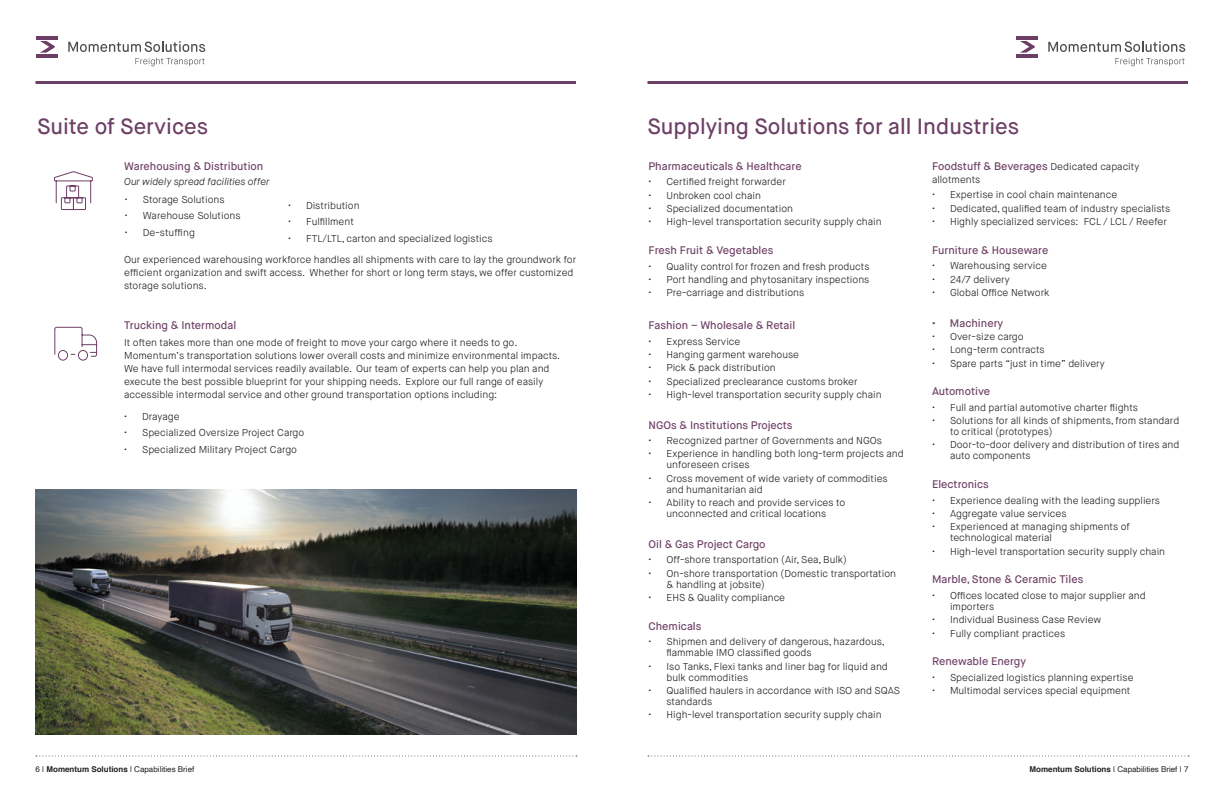
<style>
.page{position:relative;width:1224px;height:792px;background:#fff}
.page>*{position:absolute;margin:0;border:0;box-sizing:border-box;transform-origin:0 0}
.t1{font:500 22px "Maison Neue";color:#6d3f65}
.t2{font:500 11px "Maison Neue";color:#6d3f65}
.t3{font:300 10px/11px "Maison Neue";color:#231f20}
.t4{font:italic 300 10px "Maison Neue";color:#231f20}
.t5{font:8px "Helvetica";color:#231f20}
.s1{font-weight:300;font-size:10px;color:#231f20}
.s2{font-weight:700}
</style>
<div class="page">
<svg style="left:1048px;top:41px;width:137px;height:11px"></svg>
<svg style="left:1020px;top:41px;width:15px;height:12px"></svg>
<hr style="left:1017px;top:36px;width:21px;height:3px;background:#6c3e65">
<hr style="left:1017px;top:54px;width:21px;height:4px;background:#6c3e65">
<svg style="left:1115px;top:58px;width:70px;height:8px"></svg>
<svg style="left:36px;top:756px;width:541px;height:1px"></svg>
<svg style="left:68px;top:41px;width:137px;height:11px"></svg>
<svg style="left:40px;top:41px;width:15px;height:12px"></svg>
<hr style="left:37px;top:36px;width:21px;height:3px;background:#6c3e65">
<hr style="left:37px;top:54px;width:21px;height:4px;background:#6c3e65">
<svg style="left:135px;top:58px;width:70px;height:8px"></svg>
<hr style="left:36px;top:81px;width:540px;height:3px;background:#6d3f65">
<svg style="left:648px;top:756px;width:541px;height:1px"></svg>
<hr style="left:648px;top:81px;width:540px;height:3px;background:#6d3f65">
<svg style="left:54px;top:326px;width:44px;height:35px"></svg>
<svg style="left:54px;top:171px;width:39px;height:39px"></svg>
<img style="left:36px;top:490px;width:540px;height:244px">
<h1 class="t1" style="left:37px;top:113px;width:173px">Suite of Services</h1>
<h1 class="t1" style="left:648px;top:113px;width:373px">Supplying Solutions for all Industries</h1>
<p class="t4" style="left:124px;top:175px;width:147px">Our widely spread facilities offer</p>
<p class="t2" style="left:124px;top:159px;width:141px">Warehousing &amp; Distribution</p>
<p class="t2" style="left:648px;top:159px;width:155px">Pharmaceuticals &amp; Healthcare</p>
<p class="t3" style="left:648px;top:177px;width:139px">• Certified freight forwarder</p>
<p class="t3" style="left:648px;top:190px;width:114px">• Unbroken cool chain</p>
<p class="t3" style="left:648px;top:203px;width:146px">• Specialized documentation</p>
<p class="t3" style="left:648px;top:217px;width:235px">• High-level transportation security supply chain</p>
<p class="t2" style="left:648px;top:243px;width:126px">Fresh Fruit &amp; Vegetables</p>
<p class="t3" style="left:648px;top:261px;width:223px">• Quality control for frozen and fresh products</p>
<p class="t3" style="left:648px;top:274px;width:222px">• Port handling and phytosanitary inspections</p>
<p class="t3" style="left:648px;top:287px;width:157px">• Pre-carriage and distributions</p>
<p class="t2" style="left:648px;top:318px;width:148px">Fashion – Wholesale &amp; Retail</p>
<p class="t3" style="left:648px;top:336px;width:93px">• Express Service</p>
<p class="t3" style="left:648px;top:349px;width:152px">• Hanging garment warehouse</p>
<p class="t3" style="left:648px;top:362px;width:129px">• Pick &amp; pack distribution</p>
<p class="t3" style="left:648px;top:376px;width:211px">• Specialized preclearance customs broker</p>
<p class="t3" style="left:648px;top:389px;width:235px">• High-level transportation security supply chain</p>
<p class="t2" style="left:648px;top:418px;width:146px">NGOs &amp; Institutions Projects</p>
<p class="t3" style="left:648px;top:435px;width:235px">• Recognized partner of Governments and NGOs</p>
<p class="t3" style="left:666px;top:449px;width:239px;text-indent:-18px">• Experience in handling both long-term projects and unforeseen crises</p>
<p class="t3" style="left:666px;top:473px;width:223px;text-indent:-18px">• Cross movement of wide variety of commodities and humanitarian aid</p>
<p class="t3" style="left:648px;top:497px;width:198px;text-align:center">• Ability to reach and provide services to unconnected and critical locations</p>
<p class="t2" style="left:648px;top:537px;width:119px">Oil &amp; Gas Project Cargo</p>
<p class="t3" style="left:648px;top:554px;width:200px">• Off-shore transportation (Air, Sea, Bulk)</p>
<p class="t3" style="left:666px;top:568px;width:231px;text-indent:-18px">• On-shore transportation (Domestic transportation &amp; handling at jobsite)</p>
<p class="t3" style="left:648px;top:592px;width:138px">• EHS &amp; Quality compliance</p>
<p class="t2" style="left:648px;top:619px;width:54px">Chemicals</p>
<p class="t3" style="left:666px;top:636px;width:220px;text-indent:-18px">• Shipmen and delivery of dangerous, hazardous, flammable IMO classified goods</p>
<p class="t3" style="left:666px;top:661px;width:223px;text-indent:-18px">• Iso Tanks, Flexi tanks and liner bag for liquid and bulk commodities</p>
<p class="t3" style="left:666px;top:685px;width:235px;text-indent:-18px">• Qualified haulers in accordance with ISO and SQAS standards</p>
<p class="t3" style="left:648px;top:709px;width:235px">• High-level transportation security supply chain</p>
<p class="t2" style="left:932px;top:159px;width:209px">Foodstuff &amp; Beverages <span class="s1">Dedicated capacity</span></p>
<p class="t3" style="left:932px;top:174px;width:50px">allotments</p>
<p class="t3" style="left:932px;top:190px;width:187px">• Expertise in cool chain maintenance</p>
<p class="t3" style="left:932px;top:203px;width:240px">• Dedicated, qualified team of industry specialists</p>
<p class="t3" style="left:932px;top:216px;width:236px">• Highly specialized services: FCL / LCL / Reefer</p>
<p class="t2" style="left:932px;top:243px;width:118px">Furniture &amp; Houseware</p>
<p class="t3" style="left:932px;top:260px;width:116px">• Warehousing service</p>
<p class="t3" style="left:932px;top:274px;width:79px">• 24/7 delivery</p>
<p class="t3" style="left:932px;top:287px;width:119px">• Global Office Network</p>
<p class="t2" style="left:932px;top:316px;width:73px">• Machinery</p>
<p class="t3" style="left:932px;top:331px;width:93px">• Over-size cargo</p>
<p class="t3" style="left:932px;top:344px;width:114px">• Long-term contracts</p>
<p class="t3" style="left:932px;top:358px;width:174px">• Spare parts “just in time” delivery</p>
<p class="t2" style="left:932px;top:385px;width:60px">Automotive</p>
<p class="t3" style="left:932px;top:402px;width:208px">• Full and partial automotive charter flights</p>
<p class="t3" style="left:950px;top:415px;width:231px;text-indent:-18px">• Solutions for all kinds of shipments, from standard to critical (prototypes)</p>
<p class="t3" style="left:950px;top:440px;width:231px;text-indent:-18px">• Door-to-door delivery and distribution of tires and auto components</p>
<p class="t2" style="left:932px;top:477px;width:58px">Electronics</p>
<p class="t3" style="left:932px;top:495px;width:230px">• Experience dealing with the leading suppliers</p>
<p class="t3" style="left:932px;top:508px;width:136px">• Aggregate value services</p>
<p class="t3" style="left:950px;top:521px;width:181px;text-indent:-18px">• Experienced at managing shipments of technological material</p>
<p class="t3" style="left:932px;top:546px;width:235px">• High-level transportation security supply chain</p>
<p class="t2" style="left:932px;top:573px;width:153px">Marble, Stone &amp; Ceramic Tiles</p>
<p class="t3" style="left:950px;top:590px;width:197px;text-indent:-18px">• Offices located close to major supplier and importers</p>
<p class="t3" style="left:932px;top:614px;width:171px">• Individual Business Case Review</p>
<p class="t3" style="left:932px;top:628px;width:135px">• Fully compliant practices</p>
<p class="t2" style="left:932px;top:654px;width:96px">Renewable Energy</p>
<p class="t3" style="left:932px;top:672px;width:203px">• Specialized logistics planning expertise</p>
<p class="t3" style="left:932px;top:685px;width:200px">• Multimodal services special equipment</p>
<p class="t3" style="left:125px;top:194px;width:101px">• Storage Solutions</p>
<p class="t3" style="left:125px;top:211px;width:117px">• Warehouse Solutions</p>
<p class="t3" style="left:125px;top:227px;width:72px">• De-stuffing</p>
<p class="t3" style="left:288px;top:200px;width:73px">• Distribution</p>
<p class="t3" style="left:288px;top:216px;width:67px">• Fulfillment</p>
<p class="t3" style="left:288px;top:233px;width:206px">• FTL/LTL, carton and specialized logistics</p>
<p class="t3" style="left:124px;top:253px;width:454px;line-height:13px">Our experienced warehousing workforce handles all shipments with care to lay the groundwork for efficient organization and swift access. Whether for short or long term stays, we offer customized storage solutions.</p>
<p class="t2" style="left:124px;top:319px;width:114px">Trucking &amp; Intermodal</p>
<p class="t3" style="left:124px;top:336px;width:438px;line-height:13px">It often takes more than one mode of freight to move your cargo where it needs to go.<br>Momentum’s transportation solutions lower overall costs and minimize environmental impacts.<br>We have full intermodal services readily available. Our team of experts can help you plan and execute the best possible blueprint for your shipping needs. Explore our full range of easily accessible intermodal service and other ground transportation options including:</p>
<p class="t3" style="left:124px;top:411px;width:57px">• Drayage</p>
<p class="t3" style="left:124px;top:427px;width:182px">• Specialized Oversize Project Cargo</p>
<p class="t3" style="left:124px;top:444px;width:174px">• Specialized Military Project Cargo</p>
<p class="t5" style="left:36px;top:763px;width:160px">6 | <span class="s2">Momentum Solutions</span> | Capabilities Brief</p>
<p class="t5" style="left:1030px;top:763px;width:160px"><span class="s2">Momentum Solutions</span> | Capabilities Brief | 7</p>
</div>
